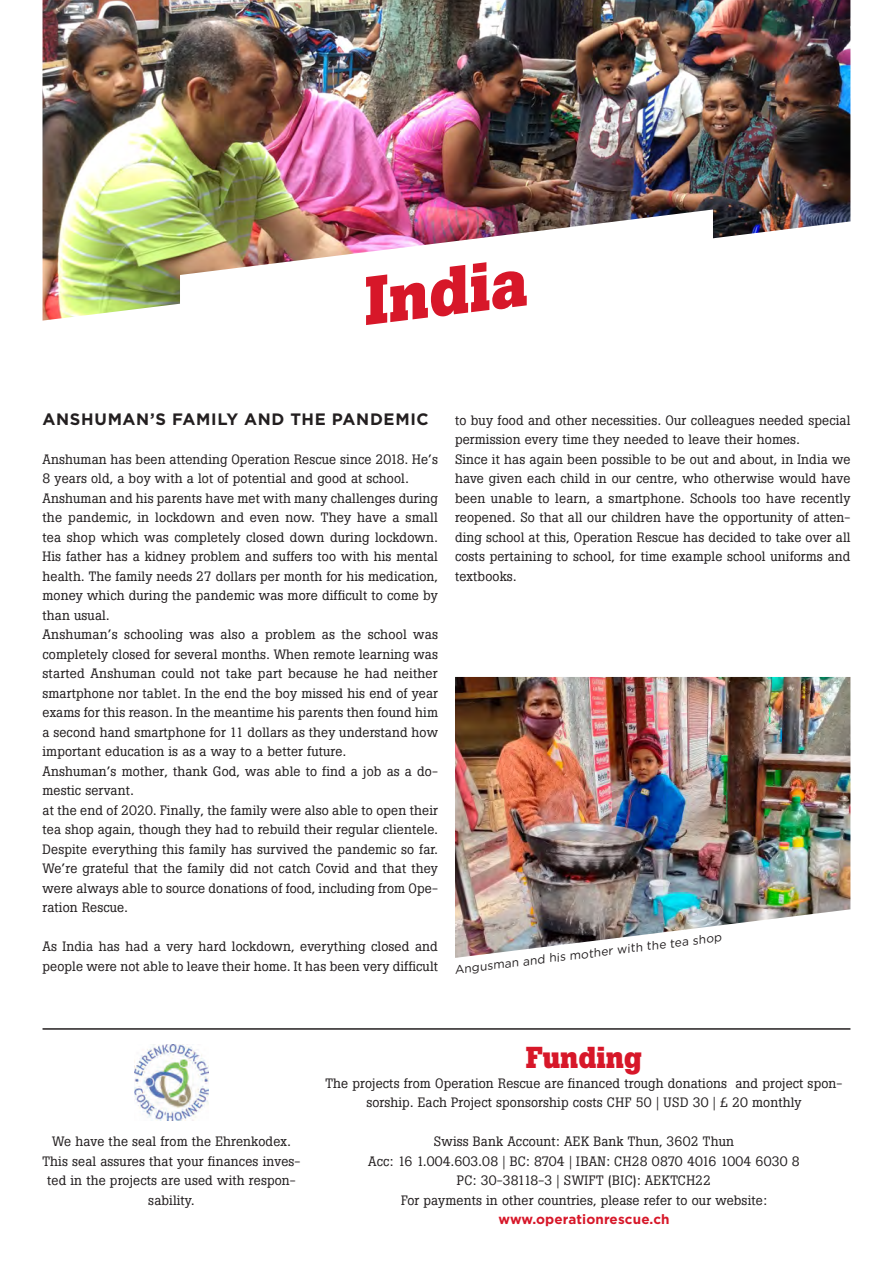
<style>
.page{position:relative;width:893px;height:1263px;background:#fff}
.page>*{position:absolute;margin:0;border:0;box-sizing:border-box;transform-origin:0 0}
.t1{font:700 67.5px "Boton";color:#d71729}
.t2{font:700 30px "Boton";color:#d71729}
.t3{font:700 16.5px "Gotham HTF";letter-spacing:.04em;color:#231f20}
.t4{font:13.5px/19.5px "Boton";letter-spacing:.01em;color:#231f20}
.t5{font:700 13.5px "Gotham HTF";letter-spacing:.01em;color:#d71729}
.t6{font:12px "Gotham HTF";color:#231f20}
</style>
<div class="page">
<img style="left:43px;top:0;width:807px;height:321px">
<img style="left:180px;top:209px;width:533px;height:112px">
<hr style="left:43px;top:1028px;width:807px;height:2px;background:#231f20">
<img style="left:134px;top:1045px;width:75px;height:75px">
<img style="left:455px;top:677px;width:395px;height:281px">
<h1 class="t1" style="left:357px;top:262px;width:166px;rotate:-7deg">India</h1>
<p class="t3" style="left:43px;top:409px;width:388px">ANSHUMAN’S FAMILY AND THE PANDEMIC</p>
<p class="t4" style="left:43px;top:449px;width:397px">Anshuman has been attending Operation Rescue since 2018. He’s 8 years old, a boy with a lot of potential and good at school.<br>Anshuman and his parents have met with many challenges during the pandemic, in lockdown and even now. They have a small tea shop which was completely closed down during lockdown.<br>His father has a kidney problem and suffers too with his mental health. The family needs 27 dollars per month for his medication, money which during the pandemic was more difficult to come by than usual.<br>Anshuman’s schooling was also a problem as the school was completely closed for several months. When remote learning was started Anshuman could not take part because he had neither smartphone nor tablet. In the end the boy missed his end of year exams for this reason. In the meantime his parents then found him a second hand smartphone for 11 dollars as they understand how important education is as a way to a better future.<br>Anshuman’s mother, thank God, was able to find a job as a do&shy;mestic servant.<br>at the end of 2020. Finally, the family were also able to open their tea shop again, though they had to rebuild their regular clientele.<br>Despite everything this family has survived the pandemic so far.<br>We’re grateful that the family did not catch Covid and that they were always able to source donations of food, including from Ope&shy;ration Rescue.</p>
<p class="t4" style="left:43px;top:936px;width:397px">As India has had a very hard lockdown, everything closed and people were not able to leave their home. It has been very difficult</p>
<p class="t4" style="left:455px;top:410px;width:397px">to buy food and other necessities. Our colleagues needed special permission every time they needed to leave their homes.<br>Since it has again been possible to be out and about, in India we have given each child in our centre, who otherwise would have been unable to learn, a smartphone. Schools too have recently reopened. So that all our children have the opportunity of atten&shy;ding school at this, Operation Rescue has decided to take over all costs pertaining to school, for time example school uniforms and textbooks.</p>
<p class="t6" style="left:454px;top:963px;width:271px;rotate:-7deg">Angusman and his mother with the tea shop</p>
<p class="t4" style="left:43px;top:1131px;width:259px;text-align:center">We have the seal from the Ehrenkodex.<br>This seal assures that your finances inves&shy;ted in the projects are used with respon&shy;sability.</p>
<h2 class="t2" style="left:526px;top:1040px;width:118px">Funding</h2>
<p class="t4" style="left:325px;top:1073px;width:518px;text-align:center">The projects from Operation Rescue are financed trough donations and project spon&shy;sorship. Each Project sponsorship costs CHF 50 | USD 30 | £ 20 monthly</p>
<p class="t4" style="left:368px;top:1131px;width:433px;text-align:center">Swiss Bank Account: AEK Bank Thun, 3602 Thun<br>Acc: 16 1.004.603.08 | BC: 8704 | IBAN: CH28 0870 4016 1004 6030 8<br>PC: 30-38118-3 | SWIFT (BIC): AEKTCH22<br>For payments in other countries, please refer to our website:</p>
<p class="t5" style="left:498px;top:1211px;width:173px">www.operationrescue.ch</p>
</div>
